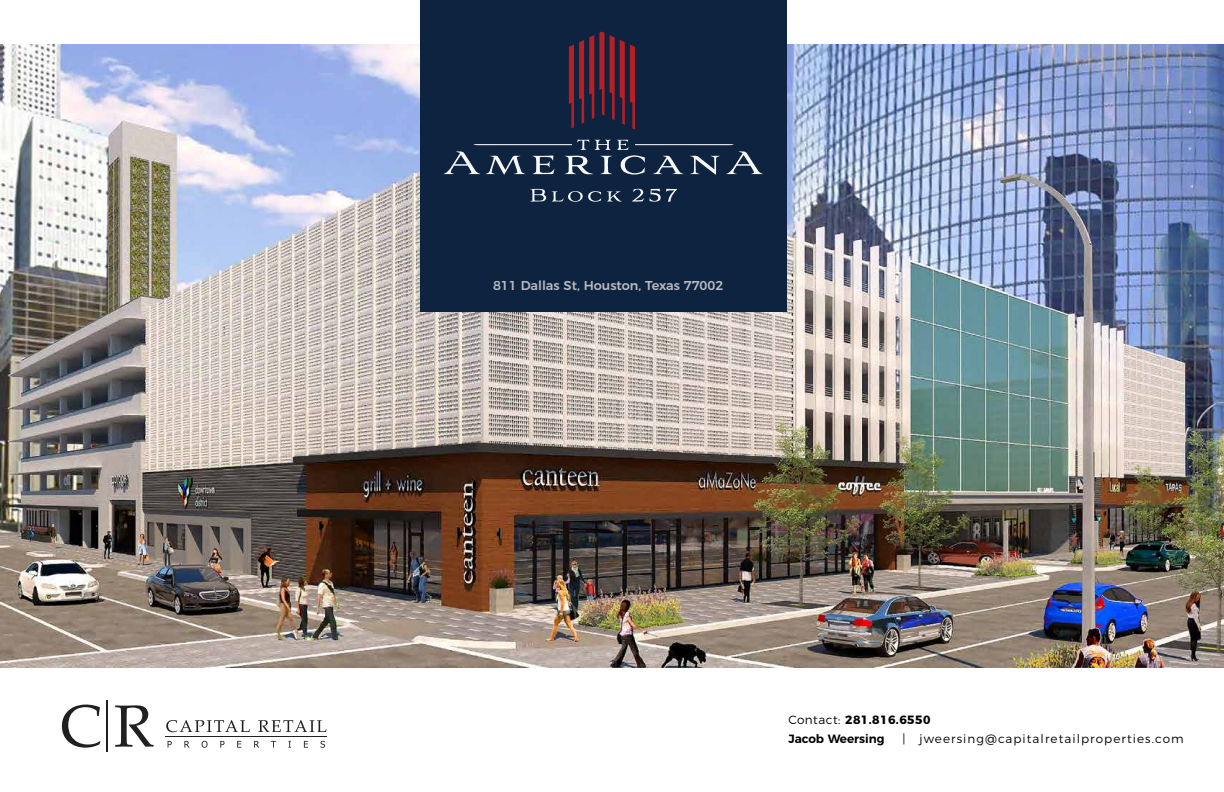
<style>
.page{position:relative;width:1224px;height:792px;background:#fff}
.page>*{position:absolute;margin:0;border:0;box-sizing:border-box;transform-origin:0 0}
.t1{font:500 12.9px "Montserrat";color:#b8bcc3}
.t2{font:300 12px "Montserrat";letter-spacing:.09em;color:#000}
.t3{font:600 12px/19px "Montserrat";color:#000}
.s1{font-weight:300}
.s2{font-weight:700}
</style>
<div class="page">
<img style="left:0;top:45px;width:1224px;height:623px">
<div style="left:420px;top:0;width:367px;height:311px;background:#0e233f"></div>
<svg style="left:569px;top:32px;width:66px;height:98px"></svg>
<svg style="left:443px;top:140px;width:320px;height:62px"></svg>
<svg style="left:166px;top:720px;width:84px;height:12px"></svg>
<svg style="left:258px;top:720px;width:68px;height:12px"></svg>
<svg style="left:168px;top:741px;width:4px;height:7px"></svg>
<svg style="left:184px;top:741px;width:6px;height:7px"></svg>
<svg style="left:202px;top:741px;width:6px;height:7px"></svg>
<svg style="left:220px;top:741px;width:5px;height:7px"></svg>
<svg style="left:237px;top:741px;width:4px;height:7px"></svg>
<svg style="left:254px;top:741px;width:5px;height:7px"></svg>
<svg style="left:288px;top:741px;width:3px;height:7px"></svg>
<svg style="left:304px;top:741px;width:4px;height:7px"></svg>
<svg style="left:321px;top:741px;width:4px;height:7px"></svg>
<hr style="left:166px;top:736px;width:161px;height:1px;background:#211f1f">
<svg style="left:62px;top:705px;width:38px;height:43px"></svg>
<svg style="left:115px;top:705px;width:39px;height:42px"></svg>
<hr style="left:107px;top:700px;width:1px;height:52px;background:#211f1f">
<p class="t1" style="left:493px;top:275px;width:232px">811 Dallas St, Houston, Texas 77002</p>
<p class="t3" style="left:788px;top:709px;width:144px"><span class="s1">Contact:</span> <span class="s2">281.816.6550<br></span>Jacob Weersing</p>
<p class="t2" style="left:902px;top:729px;width:283px">| jweersing@capitalretailproperties.com</p>
</div>
